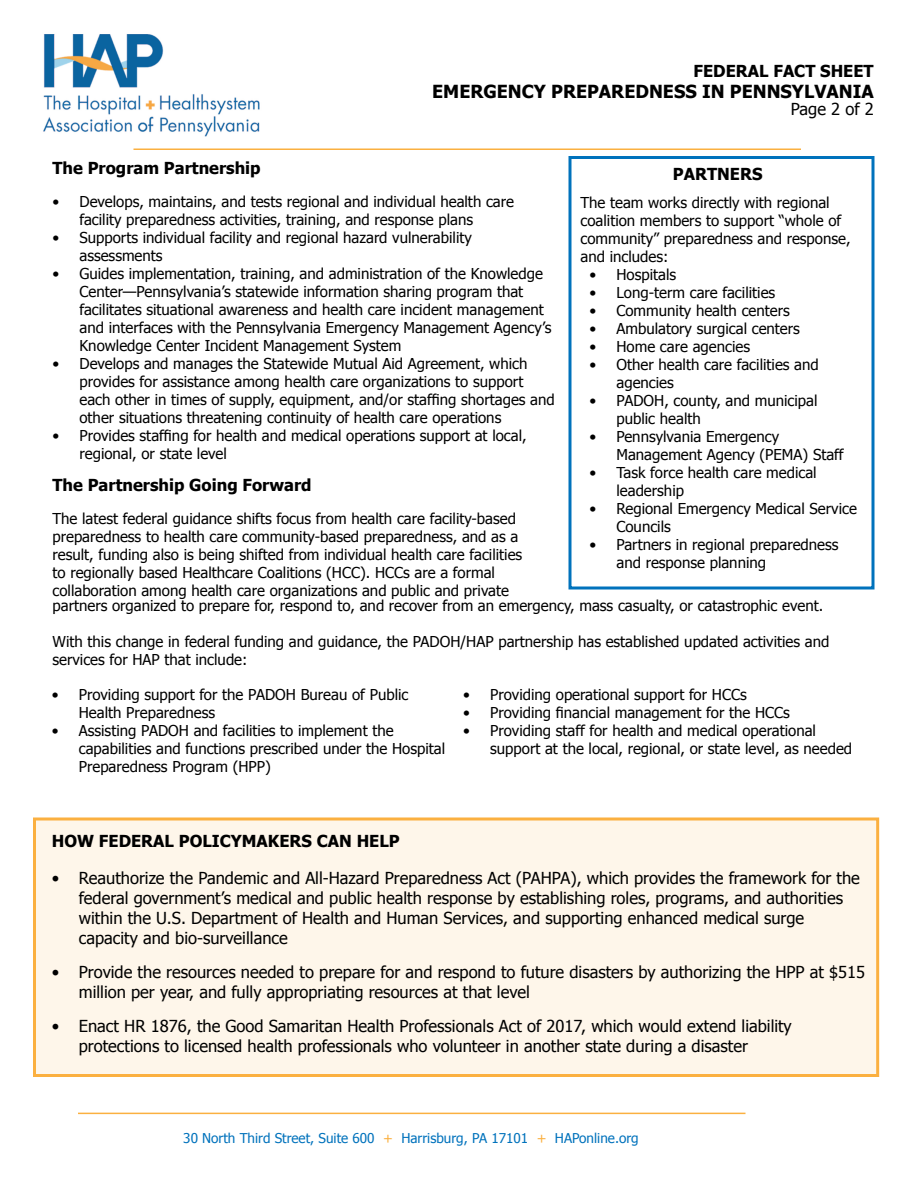
<style>
.page{position:relative;width:918px;height:1188px;background:#fff}
.page>*{position:absolute;margin:0;border:0;box-sizing:border-box;transform-origin:0 0}
.t1{font:700 18px "Tahoma";color:#000}
.t2{font:16.5px/19.8px "Tahoma";color:#000}
.t3{font:700 16.5px "Tahoma";color:#000}
.t4{font:15px/18px "Tahoma";color:#000}
.t5{font:13.5px "Tahoma";color:#0072bc}
.s1{color:#fbb040}
</style>
<div class="page">
<div style="left:33px;top:818px;width:846px;height:259px;background:#fef6ea;border:3px solid #fbb040"></div>
<img style="left:43px;top:34px;width:217px;height:103px">
<hr style="left:134px;top:148px;width:667px;height:2px;background:#fbb040">
<hr style="left:78px;top:1113px;width:668px;height:1px;background:#fbb040">
<div style="left:568px;top:156px;width:306px;height:434px;border:3px solid #0072bc"></div>
<p class="t3" style="left:694px;top:59px;width:182px">FEDERAL FACT SHEET</p>
<p class="t1" style="left:432px;top:79px;width:443px">EMERGENCY PREPAREDNESS IN PENNSYLVANIA</p>
<p class="t2" style="left:791px;top:98px;width:84px">Page 2 of 2</p>
<p class="t3" style="left:52px;top:157px;width:210px">The Program Partnership</p>
<p class="t4" style="left:80px;top:191px;width:436px;text-indent:-27px">• Develops, maintains, and tests regional and individual health care facility preparedness activities, training, and response plans</p>
<p class="t4" style="left:80px;top:227px;width:394px;text-indent:-27px">• Supports individual facility and regional hazard vulnerability assessments</p>
<p class="t4" style="left:80px;top:263px;width:473px;text-indent:-27px">• Guides implementation, training, and administration of the Knowledge Center—Pennsylvania’s statewide information sharing program that facilitates situational awareness and health care incident management and interfaces with the Pennsylvania Emergency Management Agency’s Knowledge Center Incident Management System</p>
<p class="t4" style="left:80px;top:353px;width:477px;text-indent:-27px">• Develops and manages the Statewide Mutual Aid Agreement, which provides for assistance among health care organizations to support each other in times of supply, equipment, and/or staffing shortages and other situations threatening continuity of health care operations</p>
<p class="t4" style="left:80px;top:425px;width:449px;text-indent:-27px">• Provides staffing for health and medical operations support at local, regional, or state level</p>
<p class="t3" style="left:52px;top:474px;width:261px">The Partnership Going Forward</p>
<p class="t4" style="left:52px;top:508px;width:471px">The latest federal guidance shifts focus from health care facility-based preparedness to health care community-based preparedness, and as a result, funding also is being shifted from individual health care facilities to regionally based Healthcare Coalitions (HCC). HCCs are a formal collaboration among health care organizations and public and private</p>
<p class="t4" style="left:52px;top:596px;width:772px">partners organized to prepare for, respond to, and recover from an emergency, mass casualty, or catastrophic event.</p>
<p class="t4" style="left:52px;top:632px;width:778px">With this change in federal funding and guidance, the PADOH/HAP partnership has established updated activities and services for HAP that include:</p>
<p class="t3" style="left:673px;top:162px;width:91px">PARTNERS</p>
<p class="t4" style="left:580px;top:193px;width:272px">The team works directly with regional coalition members to support “whole of community” preparedness and response, and includes:</p>
<p class="t4" style="left:590px;top:265px;width:88px">• Hospitals</p>
<p class="t4" style="left:590px;top:283px;width:187px">• Long-term care facilities</p>
<p class="t4" style="left:590px;top:301px;width:202px">• Community health centers</p>
<p class="t4" style="left:590px;top:319px;width:212px">• Ambulatory surgical centers</p>
<p class="t4" style="left:590px;top:337px;width:162px">• Home care agencies</p>
<p class="t4" style="left:616px;top:355px;width:204px;text-indent:-27px">• Other health care facilities and agencies</p>
<p class="t4" style="left:616px;top:391px;width:203px;text-indent:-27px">• PADOH, county, and municipal public health</p>
<p class="t4" style="left:616px;top:427px;width:229px;text-indent:-27px">• Pennsylvania Emergency<br>Management Agency (PEMA) Staff</p>
<p class="t4" style="left:616px;top:463px;width:202px;text-indent:-27px">• Task force health care medical leadership</p>
<p class="t4" style="left:616px;top:499px;width:242px;text-indent:-27px">• Regional Emergency Medical Service<br>Councils</p>
<p class="t4" style="left:616px;top:535px;width:224px;text-indent:-27px">• Partners in regional preparedness and response planning</p>
<p class="t4" style="left:79px;top:685px;width:331px;text-indent:-27px">• Providing support for the PADOH Bureau of Public<br>Health Preparedness</p>
<p class="t4" style="left:79px;top:721px;width:368px;text-indent:-27px">• Assisting PADOH and facilities to implement the capabilities and functions prescribed under the Hospital<br>Preparedness Program (HPP)</p>
<p class="t4" style="left:463px;top:685px;width:285px">• Providing operational support for HCCs</p>
<p class="t4" style="left:463px;top:703px;width:328px">• Providing financial management for the HCCs</p>
<p class="t4" style="left:490px;top:721px;width:363px;text-indent:-27px">• Providing staff for health and medical operational support at the local, regional, or state level, as needed</p>
<p class="t3" style="left:52px;top:829px;width:349px">HOW FEDERAL POLICYMAKERS CAN HELP</p>
<p class="t2" style="left:79px;top:868px;width:783px;text-indent:-27px">• Reauthorize the Pandemic and All-Hazard Preparedness Act (PAHPA), which provides the framework for the federal government’s medical and public health response by establishing roles, programs, and authorities within the U.S. Department of Health and Human Services, and supporting enhanced medical surge capacity and bio-surveillance</p>
<p class="t2" style="left:79px;top:961px;width:788px;text-indent:-27px">• Provide the resources needed to prepare for and respond to future disasters by authorizing the HPP at $515 million per year, and fully appropriating resources at that level</p>
<p class="t2" style="left:79px;top:1015px;width:715px;text-indent:-27px">• Enact HR 1876, the Good Samaritan Health Professionals Act of 2017, which would extend liability protections to licensed health professionals who volunteer in another state during a disaster</p>
<p class="t5" style="left:183px;top:1129px;width:457px">30 North Third Street, Suite 600 <span class="s1">+</span> Harrisburg, PA 17101 <span class="s1">+</span> HAPonline.org</p>
</div>
